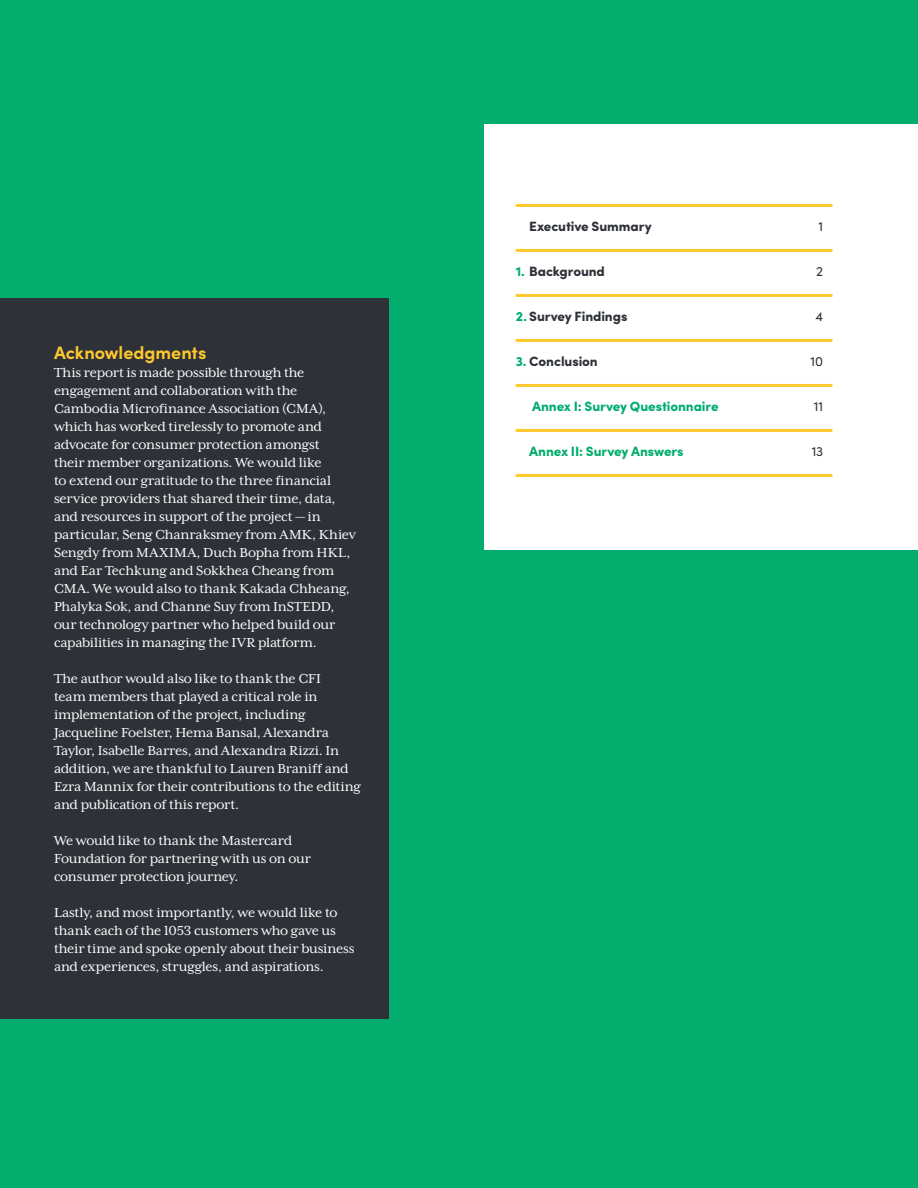
<style>
.page{position:relative;width:918px;height:1188px;background:#02ad6e}
.page>*{position:absolute;margin:0;border:0;box-sizing:border-box;transform-origin:0 0}
.HEA_a{font:700 18px "Sofia Pro";color:#fec92d}
.TEX_first{font:15px/18px "Mrs Eaves XL Serif OT";letter-spacing:-.015em;color:#fff}
.TOC_section{font:900 13.5px "Sofia Pro";letter-spacing:-.005em;color:#2e3138}
.TOC_section-2{font:900 13.5px "Sofia Pro";letter-spacing:-.005em;color:#02ad6e}
.TOC_section-3{font:13.5px "Sofia Pro";color:#2e3138}
.s1{color:#02ad6e}
</style>
<div class="page">
<div style="left:484px;top:124px;width:434px;height:426px;background:#fff"></div>
<div style="left:0;top:298px;width:389px;height:721px;background:#2e3138"></div>
<hr style="left:516px;top:204px;width:316px;height:3px;background:#fec92d">
<hr style="left:516px;top:249px;width:316px;height:3px;background:#fec92d">
<hr style="left:516px;top:294px;width:316px;height:3px;background:#fec92d">
<hr style="left:516px;top:339px;width:316px;height:3px;background:#fec92d">
<hr style="left:516px;top:384px;width:316px;height:3px;background:#fec92d">
<hr style="left:516px;top:429px;width:316px;height:3px;background:#fec92d">
<hr style="left:516px;top:474px;width:316px;height:3px;background:#fec92d">
<p class="HEA_a" style="left:54px;top:338px;width:154px">Acknowledgments</p>
<p class="TEX_first" style="left:54px;top:363px;width:303px">This report is made possible through the engagement and collaboration with the Cambodia Microfinance Association (CMA), which has worked tirelessly to promote and advocate for consumer protection amongst<br>their member organizations. We would like<br>to extend our gratitude to the three financial service providers that shared their time, data, and resources in support of the project — in particular, Seng Chanraksmey from AMK, Khiev Sengdy from MAXIMA, Duch Bopha from HKL, and Ear Techkung and Sokkhea Cheang from CMA. We would also to thank Kakada Chheang, Phalyka Sok, and Channe Suy from InSTEDD, our technology partner who helped build our capabilities in managing the IVR platform.</p>
<p class="TEX_first" style="left:54px;top:669px;width:308px">The author would also like to thank the CFI<br>team members that played a critical role in implementation of the project, including Jacqueline Foelster, Hema Bansal, Alexandra Taylor, Isabelle Barres, and Alexandra Rizzi. In addition, we are thankful to Lauren Braniff and Ezra Mannix for their contributions to the editing and publication of this report.</p>
<p class="TEX_first" style="left:54px;top:831px;width:259px">We would like to thank the Mastercard<br>Foundation for partnering with us on our consumer protection journey.</p>
<p class="TEX_first" style="left:54px;top:903px;width:302px">Lastly, and most importantly, we would like to thank each of the 1053 customers who gave us their time and spoke openly about their business and experiences, struggles, and aspirations.</p>
<p class="TOC_section" style="left:529px;top:216px;width:124px">Executive Summary</p>
<p class="TOC_section-3" style="left:818px;top:216px;width:6px">1</p>
<p class="TOC_section" style="left:516px;top:261px;width:91px"><span class="s1">1.</span> Background</p>
<p class="TOC_section-3" style="left:816px;top:261px;width:8px">2</p>
<p class="TOC_section" style="left:516px;top:306px;width:113px"><span class="s1">2.</span> Survey Findings</p>
<p class="TOC_section-3" style="left:816px;top:306px;width:9px">4</p>
<p class="TOC_section" style="left:516px;top:351px;width:84px"><span class="s1">3.</span> Conclusion</p>
<p class="TOC_section-3" style="left:811px;top:351px;width:14px">10</p>
<p class="TOC_section-2" style="left:532px;top:396px;width:188px">Annex I: Survey Questionnaire</p>
<p class="TOC_section-3" style="left:814px;top:396px;width:11px">11</p>
<p class="TOC_section-2" style="left:529px;top:441px;width:156px">Annex II: Survey Answers</p>
<p class="TOC_section-3" style="left:812px;top:441px;width:13px">13</p>
</div>
